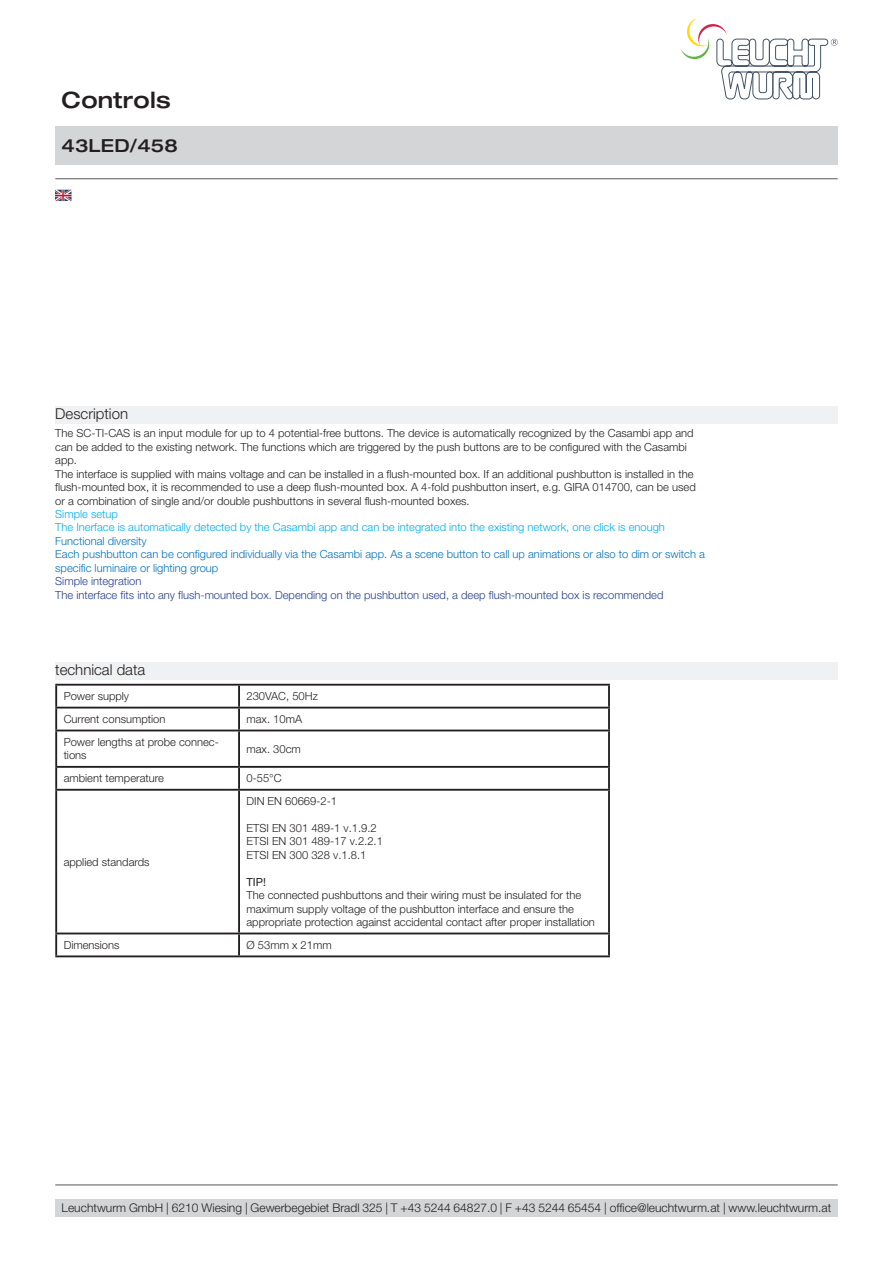
<style>
.page{position:relative;width:893px;height:1263px;background:#fff}
.page>*{position:absolute;margin:0;border:0;box-sizing:border-box;transform-origin:0 0}
.t1{font:500 expanded 22.5px "Helvetica Neue LT Pro";letter-spacing:.01em;color:#231f20}
.t2{font:500 expanded 18px "Helvetica Neue LT Pro";letter-spacing:.01em;color:#231f20}
.t3{font:300 15px "Helvetica Neue LT Pro";color:#231f20}
.t4{font:300 12px "Helvetica Neue LT Pro";color:#231f20}
.t5{font:300 11.25px/13.4px "Helvetica Neue LT Pro";color:#231f20}
.t6{font:300 11.25px/13.4px "Helvetica Neue LT Pro";color:#0072bc}
.t7{font:300 11.25px/13.4px "Helvetica Neue LT Pro";color:#253f8e}
.t8{font:300 11.25px/13.4px "Helvetica Neue LT Pro";color:#00aeef}
.t9{font:11.25px "Helvetica Neue LT Pro";color:#231f20}
</style>
<div class="page">
<div style="left:55px;top:126px;width:783px;height:39px;background:#d4d5d7"></div>
<div style="left:55px;top:1199px;width:783px;height:17px;background:#d4d5d7"></div>
<svg style="left:681px;top:18px;width:157px;height:81px"></svg>
<hr style="left:55px;top:1184px;width:783px;height:1px;background:#57585a">
<hr style="left:55px;top:178px;width:783px;height:1px;background:#57585a">
<div style="left:55px;top:406px;width:783px;height:17px;background:#f0f1f2"></div>
<div style="left:55px;top:662px;width:783px;height:17px;background:#f0f1f2"></div>
<hr style="left:55px;top:684px;width:184px;height:2px;background:#231f20">
<hr style="left:55px;top:686px;width:2px;height:21px;background:#231f20">
<hr style="left:239px;top:684px;width:371px;height:2px;background:#231f20">
<hr style="left:238px;top:686px;width:2px;height:21px;background:#231f20">
<hr style="left:608px;top:686px;width:2px;height:21px;background:#231f20">
<hr style="left:55px;top:707px;width:184px;height:1px;background:#231f20">
<hr style="left:55px;top:708px;width:2px;height:21px;background:#231f20">
<hr style="left:239px;top:707px;width:371px;height:1px;background:#231f20">
<hr style="left:238px;top:708px;width:2px;height:21px;background:#231f20">
<hr style="left:608px;top:708px;width:2px;height:21px;background:#231f20">
<hr style="left:55px;top:729px;width:184px;height:2px;background:#231f20">
<hr style="left:55px;top:731px;width:2px;height:35px;background:#231f20">
<hr style="left:239px;top:729px;width:371px;height:2px;background:#231f20">
<hr style="left:238px;top:731px;width:2px;height:35px;background:#231f20">
<hr style="left:608px;top:731px;width:2px;height:35px;background:#231f20">
<hr style="left:55px;top:766px;width:184px;height:2px;background:#231f20">
<hr style="left:55px;top:768px;width:2px;height:21px;background:#231f20">
<hr style="left:239px;top:766px;width:371px;height:2px;background:#231f20">
<hr style="left:238px;top:768px;width:2px;height:21px;background:#231f20">
<hr style="left:608px;top:768px;width:2px;height:21px;background:#231f20">
<hr style="left:55px;top:789px;width:184px;height:2px;background:#231f20">
<hr style="left:55px;top:791px;width:2px;height:141px;background:#231f20">
<hr style="left:239px;top:789px;width:371px;height:2px;background:#231f20">
<hr style="left:238px;top:791px;width:2px;height:141px;background:#231f20">
<hr style="left:608px;top:791px;width:2px;height:141px;background:#231f20">
<hr style="left:55px;top:932px;width:184px;height:2px;background:#231f20">
<hr style="left:55px;top:934px;width:2px;height:21px;background:#231f20">
<hr style="left:239px;top:932px;width:371px;height:2px;background:#231f20">
<hr style="left:238px;top:934px;width:2px;height:21px;background:#231f20">
<hr style="left:608px;top:934px;width:2px;height:21px;background:#231f20">
<hr style="left:55px;top:955px;width:184px;height:2px;background:#231f20">
<hr style="left:239px;top:955px;width:371px;height:2px;background:#231f20">
<img style="left:55px;top:190px;width:16px;height:11px">
<h1 class="t1" style="left:62px;top:86px;width:111px">Controls</h1>
<h2 class="t2" style="left:62px;top:134px;width:118px">43LED/458</h2>
<h3 class="t3" style="left:55px;top:405px;width:74px">Description</h3>
<p class="t5" style="left:55px;top:427px;width:642px">The SC-TI-CAS is an input module for up to 4 potential-free buttons. The device is automatically recognized by the Casambi app and can be added to the existing network. The functions which are triggered by the push buttons are to be configured with the Casambi app.<br>The interface is supplied with mains voltage and can be installed in a flush-mounted box. If an additional pushbutton is installed in the flush-mounted box, it is recommended to use a deep flush-mounted box. A 4-fold pushbutton insert, e.g. GIRA 014700, can be used or a combination of single and/or double pushbuttons in several flush-mounted boxes.</p>
<p class="t8" style="left:55px;top:507px;width:611px">Simple setup<br>The Inerface is automatically detected by the Casambi app and can be integrated into the existing network, one click is enough</p>
<p class="t6" style="left:55px;top:534px;width:651px">Functional diversity<br>Each pushbutton can be configured individually via the Casambi app. As a scene button to call up animations or also to dim or switch a specific luminaire or lighting group</p>
<p class="t7" style="left:55px;top:574px;width:610px">Simple integration<br>The interface fits into any flush-mounted box. Depending on the pushbutton used, a deep flush-mounted box is recommended</p>
<h3 class="t3" style="left:55px;top:661px;width:92px">technical data</h3>
<p class="t5" style="left:64px;top:689px;width:67px">Power supply</p>
<p class="t5" style="left:247px;top:689px;width:73px">230VAC, 50Hz</p>
<p class="t5" style="left:64px;top:712px;width:103px">Current consumption</p>
<p class="t5" style="left:247px;top:712px;width:57px">max. 10mA</p>
<p class="t5" style="left:64px;top:735px;width:157px">Power lengths at probe connec&shy;tions</p>
<p class="t5" style="left:247px;top:742px;width:56px">max. 30cm</p>
<p class="t5" style="left:64px;top:771px;width:102px">ambient temperature</p>
<p class="t5" style="left:247px;top:771px;width:37px">0-55°C</p>
<p class="t5" style="left:64px;top:855px;width:87px">applied standards</p>
<p class="t5" style="left:247px;top:794px;width:92px">DIN EN 60669-2-1</p>
<p class="t5" style="left:247px;top:821px;width:138px">ETSI EN 301 489-1 v.1.9.2<br>ETSI EN 301 489-17 v.2.2.1<br>ETSI EN 300 328 v.1.8.1</p>
<p class="t9" style="left:247px;top:875px;width:21px">TIP!</p>
<p class="t5" style="left:247px;top:888px;width:350px">The connected pushbuttons and their wiring must be insulated for the maximum supply voltage of the pushbutton interface and ensure the appropriate protection against accidental contact after proper installation</p>
<p class="t5" style="left:64px;top:938px;width:57px">Dimensions</p>
<p class="t5" style="left:247px;top:938px;width:87px">Ø 53mm x 21mm</p>
<p class="t4" style="left:62px;top:1200px;width:771px">Leuchtwurm GmbH | 6210 Wiesing | Gewerbegebiet Bradl 325 | T +43 5244 64827.0 | F +43 5244 65454 | office@leuchtwurm.at | www.leuchtwurm.at</p>
</div>
